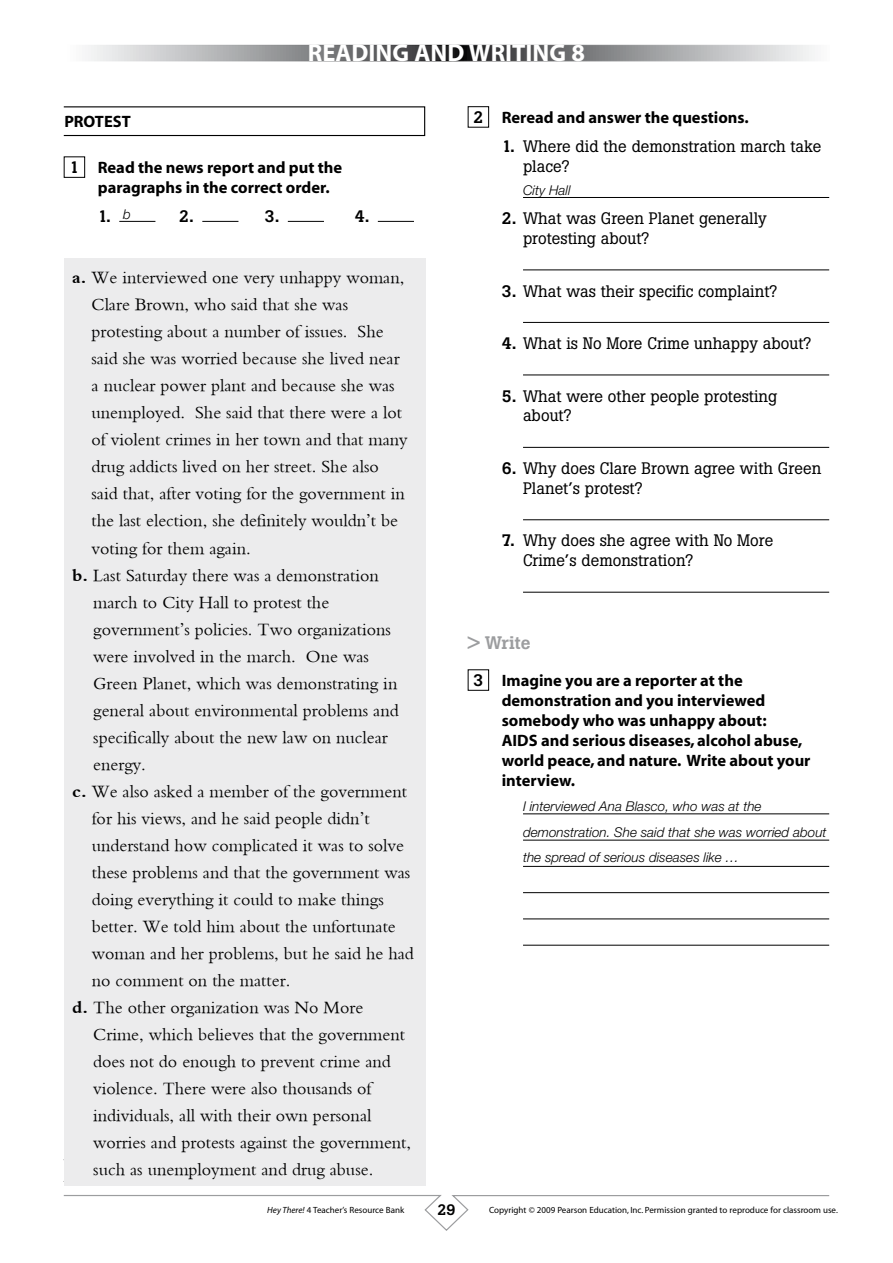
<style>
.page{position:relative;width:893px;height:1263px;background:#fff}
.page>*{position:absolute;margin:0;border:0;box-sizing:border-box;transform-origin:0 0}
.t1{font:700 24.45px "Myriad";color:#fff}
.t2{font:18px "Bembo";color:#000}
.t3{font:500 18px "Boton";color:#9c9d9f}
.t4{font:16.5px/20px "Boton";color:#000}
.t5{font:700 16.5px/20px "Myriad";color:#000}
.t6{font:500 16.5px "Boton";color:#000}
.t7{font:500 15px "Boton";color:#000}
.t8{font:italic 300 13.5px/25.5px "Helvetica Neue";color:#000}
.t9{font:9px "Myriad";color:#000}
.s1{font-family:"Boton";font-weight:500}
.s2{font-weight:700}
.s3{font-weight:500}
.s4{font-style:italic}
</style>
<div class="page">
<svg style="left:63px;top:1195px;width:767px;height:36px"></svg>
<svg style="left:88px;top:47px;width:727px;height:12px;background:#919293"></svg>
<div style="left:64px;top:45px;width:765px;height:16px;border:1px solid #fff"></div>
<div style="left:63px;top:106px;width:362px;height:30px;border:1px solid #000"></div>
<div style="left:64px;top:156px;width:21px;height:22px;border:1px solid #000"></div>
<hr style="left:119px;top:221px;width:36px;height:1px;background:#000">
<hr style="left:202px;top:221px;width:36px;height:1px;background:#000">
<hr style="left:288px;top:221px;width:36px;height:1px;background:#000">
<hr style="left:378px;top:221px;width:36px;height:1px;background:#000">
<div style="left:64px;top:259px;width:361px;height:927px;background:#ececed"></div>
<div style="left:468px;top:106px;width:21px;height:22px;border:1px solid #000"></div>
<hr style="left:523px;top:197px;width:306px;height:1px;background:#000">
<hr style="left:523px;top:269px;width:306px;height:1px;background:#000">
<hr style="left:523px;top:322px;width:306px;height:1px;background:#000">
<hr style="left:523px;top:375px;width:306px;height:1px;background:#000">
<hr style="left:523px;top:447px;width:306px;height:1px;background:#000">
<hr style="left:523px;top:519px;width:306px;height:1px;background:#000">
<hr style="left:523px;top:592px;width:306px;height:1px;background:#000">
<div style="left:468px;top:669px;width:21px;height:22px;border:1px solid #000"></div>
<hr style="left:523px;top:813px;width:306px;height:1px;background:#000">
<hr style="left:523px;top:840px;width:306px;height:1px;background:#000">
<hr style="left:523px;top:866px;width:306px;height:1px;background:#000">
<hr style="left:523px;top:892px;width:306px;height:1px;background:#000">
<hr style="left:523px;top:918px;width:306px;height:1px;background:#000">
<hr style="left:523px;top:945px;width:306px;height:1px;background:#000">
<h1 class="t1" style="left:308px;top:40px;width:279px">reading and writing 8</h1>
<p class="t5" style="left:64px;top:112px;width:67px">PROTEST</p>
<p class="t5" style="left:98px;top:159px;width:246px;text-indent:-28px"><span class="s1">1</span> Read the news report and put the paragraphs in the correct order.</p>
<p class="t6" style="left:98px;top:206px;width:15px">1.</p>
<p class="t6" style="left:179px;top:206px;width:16px">2.</p>
<p class="t6" style="left:265px;top:206px;width:16px">3.</p>
<p class="t6" style="left:355px;top:206px;width:16px">4.</p>
<p class="t8" style="left:123px;top:202px;width:9px">b</p>
<p class="t2" style="left:72px;top:267px;width:334px"><span class="s2">a.</span> We interviewed one very unhappy woman,</p>
<p class="t2" style="left:92px;top:294px;width:258px">Clare Brown, who said that she was</p>
<p class="t2" style="left:92px;top:321px;width:294px">protesting about a number of issues. She</p>
<p class="t2" style="left:92px;top:348px;width:310px">said she was worried because she lived near</p>
<p class="t2" style="left:92px;top:375px;width:305px">a nuclear power plant and because she was</p>
<p class="t2" style="left:92px;top:402px;width:312px">unemployed. She said that there were a lot</p>
<p class="t2" style="left:92px;top:429px;width:318px">of violent crimes in her town and that many</p>
<p class="t2" style="left:92px;top:456px;width:289px">drug addicts lived on her street. She also</p>
<p class="t2" style="left:92px;top:483px;width:315px">said that, after voting for the government in</p>
<p class="t2" style="left:92px;top:510px;width:308px">the last election, she definitely wouldn’t be</p>
<p class="t2" style="left:92px;top:537px;width:161px">voting for them again.</p>
<p class="t2" style="left:72px;top:564px;width:308px"><span class="s2">b.</span> Last Saturday there was a demonstration</p>
<p class="t2" style="left:93px;top:591px;width:237px">march to City Hall to protest the</p>
<p class="t2" style="left:93px;top:618px;width:299px">government’s policies. Two organizations</p>
<p class="t2" style="left:93px;top:645px;width:277px">were involved in the march. One was</p>
<p class="t2" style="left:93px;top:672px;width:306px">Green Planet, which was demonstrating in</p>
<p class="t2" style="left:93px;top:699px;width:307px">general about environmental problems and</p>
<p class="t2" style="left:93px;top:726px;width:296px">specifically about the new law on nuclear</p>
<p class="t2" style="left:93px;top:753px;width:54px">energy.</p>
<p class="t2" style="left:72px;top:780px;width:336px"><span class="s2">c.</span> We also asked a member of the government</p>
<p class="t2" style="left:92px;top:807px;width:279px">for his views, and he said people didn’t</p>
<p class="t2" style="left:92px;top:834px;width:314px">understand how complicated it was to solve</p>
<p class="t2" style="left:92px;top:861px;width:320px">these problems and that the government was</p>
<p class="t2" style="left:92px;top:888px;width:294px">doing everything it could to make things</p>
<p class="t2" style="left:92px;top:915px;width:306px">better. We told him about the unfortunate</p>
<p class="t2" style="left:92px;top:942px;width:324px">woman and her problems, but he said he had</p>
<p class="t2" style="left:92px;top:969px;width:200px">no comment on the matter.</p>
<p class="t2" style="left:72px;top:996px;width:293px"><span class="s2">d.</span> The other organization was No More</p>
<p class="t2" style="left:93px;top:1023px;width:313px">Crime, which believes that the government</p>
<p class="t2" style="left:93px;top:1050px;width:299px">does not do enough to prevent crime and</p>
<p class="t2" style="left:93px;top:1077px;width:280px">violence. There were also thousands of</p>
<p class="t2" style="left:93px;top:1104px;width:280px">individuals, all with their own personal</p>
<p class="t2" style="left:93px;top:1131px;width:319px">worries and protests against the government,</p>
<p class="t2" style="left:93px;top:1158px;width:282px">such as unemployment and drug abuse.</p>
<p class="t5" style="left:473px;top:108px;width:277px"><span class="s1">2</span> Reread and answer the questions.</p>
<p class="t4" style="left:523px;top:136px;width:300px;text-indent:-21px"><span class="s3">1.</span> Where did the demonstration march take place?</p>
<p class="t4" style="left:523px;top:208px;width:245px;text-indent:-21px"><span class="s3">2.</span> What was Green Planet generally protesting about?</p>
<p class="t4" style="left:502px;top:281px;width:277px"><span class="s3">3.</span> What was their specific complaint?</p>
<p class="t4" style="left:502px;top:333px;width:311px"><span class="s3">4.</span> What is No More Crime unhappy about?</p>
<p class="t4" style="left:523px;top:386px;width:256px;text-indent:-21px"><span class="s3">5.</span> What were other people protesting about?</p>
<p class="t8" style="left:523px;top:177px;width:49px">City Hall</p>
<p class="t4" style="left:523px;top:458px;width:300px;text-indent:-21px"><span class="s3">6.</span> Why does Clare Brown agree with Green<br>Planet’s protest?</p>
<p class="t4" style="left:523px;top:531px;width:252px;text-indent:-21px"><span class="s3">7.</span> Why does she agree with No More<br>Crime’s demonstration?</p>
<p class="t3" style="left:468px;top:632px;width:64px">&gt; Write</p>
<p class="t5" style="left:502px;top:671px;width:310px;text-indent:-28px"><span class="s1">3</span> I magine you are a reporter at the demonstration and you interviewed somebody who was unhappy about:<br>AIDS and serious diseases, alcohol abuse, world peace, and nature. Write about your interview.</p>
<p class="t8" style="left:523px;top:793px;width:305px">I interviewed Ana Blasco, who was at the demonstration. She said that she was worried about the spread of serious diseases like …</p>
<p class="t9" style="left:267px;top:1205px;width:138px"><span class="s4">Hey There!</span> 4 Teacher’s Resource Bank</p>
<p class="t7" style="left:437px;top:1201px;width:20px">29</p>
<p class="t9" style="left:489px;top:1205px;width:350px">Copyright © 2009 Pearson Education, Inc. Permission granted to reproduce for classroom use.</p>
</div>
